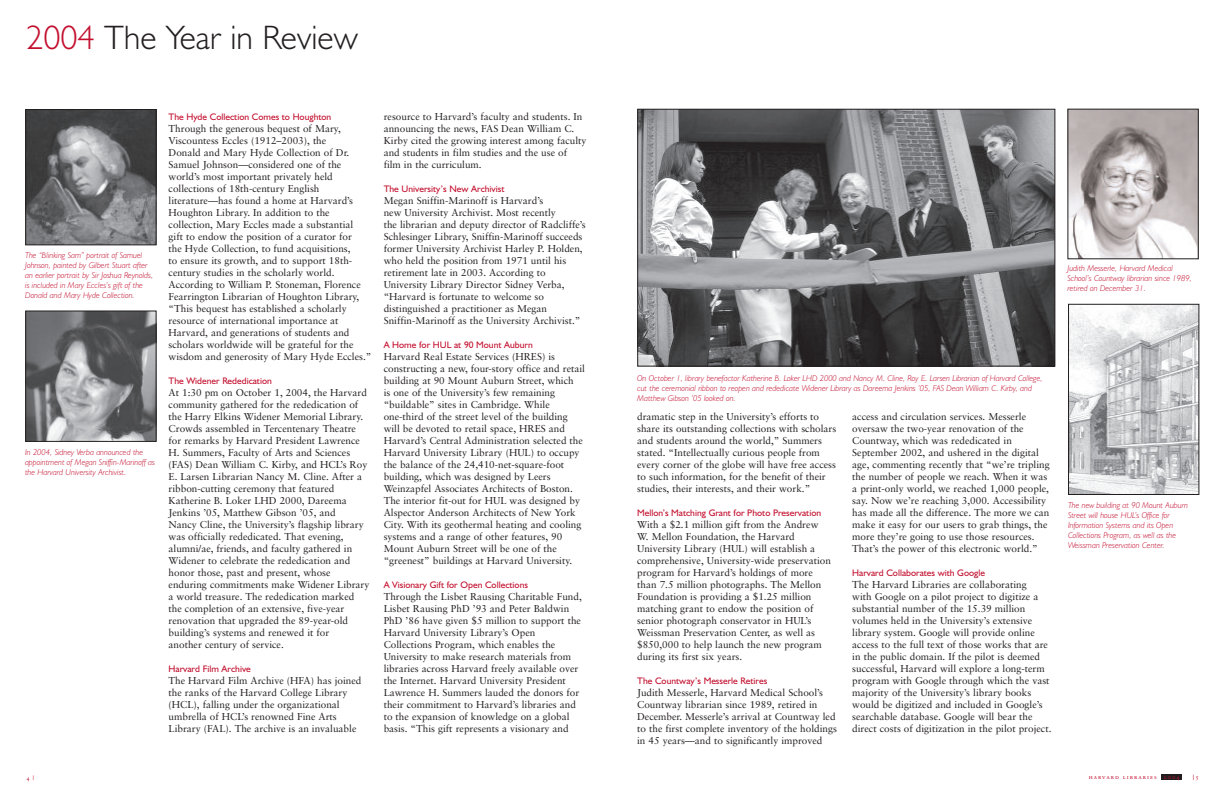
<style>
.page{position:relative;width:1224px;height:792px;background:#fff}
.page>*{position:absolute;margin:0;border:0;box-sizing:border-box;transform-origin:0 0}
.t1{font:300 34px "Humanist 521 BT";color:#231f20}
.t2{font:10px/12px "Sabon";color:#231f20}
.t3{font:9.5px "Humanist 521 BT";color:#c3102f}
.t4{font:italic 300 8.5px/10px "Humanist 521 BT";color:#c3102f}
.t5{font:7px "Sabon Roman SC";color:#c3102f}
.t6{font:6px "Sabon Roman SC";letter-spacing:.165em;color:#c3102f}
.s1{color:#c3102f}
.s2{font-size:6px}
</style>
<div class="page">
<div style="left:1161px;top:775px;width:21px;height:5px;background:#231f20"></div>
<img style="left:27px;top:111px;width:128px;height:132px">
<div style="left:25px;top:109px;width:132px;height:136px;border:1px solid #231f20"></div>
<img style="left:27px;top:312px;width:128px;height:128px">
<div style="left:25px;top:310px;width:132px;height:132px;border:1px solid #231f20"></div>
<img style="left:639px;top:111px;width:414px;height:254px">
<div style="left:637px;top:109px;width:418px;height:258px;border:1px solid #231f20"></div>
<img style="left:1069px;top:111px;width:128px;height:146px">
<div style="left:1067px;top:109px;width:132px;height:150px;border:1px solid #231f20"></div>
<img style="left:1070px;top:306px;width:127px;height:187px">
<div style="left:1068px;top:304px;width:131px;height:191px;border:1px solid #231f20"></div>
<h1 class="t1" style="left:26px;top:26px;width:333px"><span class="s1">2004</span> The Year in Review</h1>
<p class="t4" style="left:25px;top:251px;width:130px">The “Blinking Sam” portrait of Samuel Johnson, painted by Gilbert Stuart after an earlier portrait by Sir Joshua Reynolds, is included in Mary Eccles’s gift of the Donald and Mary Hyde Collection.</p>
<p class="t4" style="left:25px;top:448px;width:132px">In 2004, Sidney Verba announced the appointment of Megan Sniffin-Marinoff as the Harvard University Archivist.</p>
<p class="t3" style="left:169px;top:114px;width:164px">The Hyde Collection Comes to Houghton</p>
<p class="t2" style="left:169px;top:123px;width:204px">Through the generous bequest of Mary, Viscountess Eccles (1912–2003), the<br>Donald and Mary Hyde Collection of Dr.<br>Samuel Johnson—considered one of the world’s most important privately held collections of 18th-century English literature—has found a home at Harvard’s Houghton Library. In addition to the collection, Mary Eccles made a substantial<br>gift to endow the position of a curator for<br>the Hyde Collection, to fund acquisitions,<br>to ensure its growth, and to support 18th&shy;century studies in the scholarly world.<br>According to William P. Stoneman, Florence Fearrington Librarian of Houghton Library, “This bequest has established a scholarly resource of international importance at Harvard, and generations of students and scholars worldwide will be grateful for the wisdom and generosity of Mary Hyde Eccles.”</p>
<p class="t3" style="left:169px;top:378px;width:105px">The Widener Rededication</p>
<p class="t2" style="left:169px;top:387px;width:202px">At 1:30 pm on October 1, 2004, the Harvard community gathered for the rededication of the Harry Elkins Widener Memorial Library.<br>Crowds assembled in Tercentenary Theatre for remarks by Harvard President Lawrence H. Summers, Faculty of Arts and Sciences (FAS) Dean William C. Kirby, and HCL’s Roy E. Larsen Librarian Nancy M. Cline. After a ribbon-cutting ceremony that featured Katherine B. Loker LHD 2000, Dareema Jenkins ’05, Matthew Gibson ’05, and<br>Nancy Cline, the University’s flagship library was officially rededicated. That evening, alumni/ae, friends, and faculty gathered in Widener to celebrate the rededication and honor those, past and present, whose enduring commitments make Widener Library a world treasure. The rededication marked the completion of an extensive, five-year renovation that upgraded the 89-year-old building’s systems and renewed it for<br>another century of service.</p>
<p class="t3" style="left:169px;top:666px;width:84px">Harvard Film Archive</p>
<p class="t2" style="left:169px;top:675px;width:194px">The Harvard Film Archive (HFA) has joined the ranks of the Harvard College Library (HCL), falling under the organizational umbrella of HCL’s renowned Fine Arts Library (FAL). The archive is an invaluable</p>
<p class="t2" style="left:384px;top:111px;width:204px">resource to Harvard’s faculty and students. In announcing the news, FAS Dean William C.<br>Kirby cited the growing interest among faculty and students in film studies and the use of film in the curriculum.</p>
<p class="t3" style="left:384px;top:186px;width:122px">The University’s New Archivist</p>
<p class="t2" style="left:384px;top:195px;width:204px">Megan Sniffin-Marinoff is Harvard’s<br>new University Archivist. Most recently<br>the librarian and deputy director of Radcliffe’s Schlesinger Library, Sniffin-Marinoff succeeds former University Archivist Harley P. Holden, who held the position from 1971 until his retirement late in 2003. According to University Library Director Sidney Verba, “Harvard is fortunate to welcome so distinguished a practitioner as Megan Sniffin-Marinoff as the University Archivist.”</p>
<p class="t3" style="left:384px;top:342px;width:151px">A Home for HUL at 90 Mount Auburn</p>
<p class="t2" style="left:384px;top:351px;width:203px">Harvard Real Estate Services (HRES) is constructing a new, four-story office and retail building at 90 Mount Auburn Street, which<br>is one of the University’s few remaining “buildable” sites in Cambridge. While one-third of the street level of the building will be devoted to retail space, HRES and Harvard’s Central Administration selected the Harvard University Library (HUL) to occupy the balance of the 24,410-net-square-foot building, which was designed by Leers Weinzapfel Associates Architects of Boston.<br>The interior fit-out for HUL was designed by Alspector Anderson Architects of New York City. With its geothermal heating and cooling systems and a range of other features, 90<br>Mount Auburn Street will be one of the “greenest” buildings at Harvard University.</p>
<p class="t3" style="left:384px;top:582px;width:146px">A Visionary Gift for Open Collections</p>
<p class="t2" style="left:384px;top:591px;width:200px">Through the Lisbet Rausing Charitable Fund, Lisbet Rausing PhD ’93 and Peter Baldwin PhD ’86 have given $5 million to support the Harvard University Library’s Open Collections Program, which enables the University to make research materials from libraries across Harvard freely available over the Internet. Harvard University President Lawrence H. Summers lauded the donors for their commitment to Harvard’s libraries and to the expansion of knowledge on a global basis. “This gift represents a visionary and</p>
<p class="t4" style="left:1068px;top:264px;width:126px">Judith Messerle, Harvard Medical<br>School’s Countway librarian since 1989, retired on December 31.</p>
<p class="t4" style="left:637px;top:375px;width:407px">On October 1, library benefactor Katherine B. Loker LHD 2000 and Nancy M. Cline, Roy E. Larsen Librarian of Harvard College, cut the ceremonial ribbon to reopen and rededicate Widener Library as Dareema Jenkins ’05, FAS Dean William C. Kirby, and<br>Matthew Gibson ’05 looked on.</p>
<p class="t2" style="left:637px;top:411px;width:201px">dramatic step in the University’s efforts to share its outstanding collections with scholars and students around the world,” Summers stated. “Intellectually curious people from every corner of the globe will have free access to such information, for the benefit of their studies, their interests, and their work.”</p>
<p class="t3" style="left:637px;top:510px;width:186px">Mellon’s Matching Grant for Photo Preservation</p>
<p class="t2" style="left:637px;top:519px;width:195px">With a $2.1 million gift from the Andrew W. Mellon Foundation, the Harvard University Library (HUL) will establish a comprehensive, University-wide preservation program for Harvard’s holdings of more than 7.5 million photographs. The Mellon Foundation is providing a $1.25 million matching grant to endow the position of senior photograph conservator in HUL’s Weissman Preservation Center, as well as $850,000 to help launch the new program during its first six years.</p>
<p class="t3" style="left:637px;top:678px;width:132px">The Countway’s Messerle Retires</p>
<p class="t2" style="left:637px;top:687px;width:201px">Judith Messerle, Harvard Medical School’s Countway librarian since 1989, retired in December. Messerle’s arrival at Countway led to the first complete inventory of the holdings in 45 years—and to significantly improved</p>
<p class="t2" style="left:852px;top:411px;width:199px">access and circulation services. Messerle oversaw the two-year renovation of the Countway, which was rededicated in September 2002, and ushered in the digital age, commenting recently that “we’re tripling the number of people we reach. When it was a print-only world, we reached 1,000 people, say. Now we’re reaching 3,000. Accessibility has made all the difference. The more we can make it easy for our users to grab things, the more they’re going to use those resources.<br>That’s the power of this electronic world.”</p>
<p class="t3" style="left:852px;top:570px;width:134px">Harvard Collaborates with Google</p>
<p class="t2" style="left:852px;top:579px;width:201px">The Harvard Libraries are collaborating<br>with Google on a pilot project to digitize a substantial number of the 15.39 million volumes held in the University’s extensive library system. Google will provide online access to the full text of those works that are in the public domain. If the pilot is deemed successful, Harvard will explore a long-term program with Google through which the vast majority of the University’s library books would be digitized and included in Google’s searchable database. Google will bear the direct costs of digitization in the pilot project.</p>
<p class="t4" style="left:1068px;top:501px;width:122px">The new building at 90 Mount Auburn Street will house HUL’s Office for Information Systems and its Open Collections Program, as well as the Weissman Preservation Center.</p>
<p class="t6" style="left:27px;top:775px;width:9px">4 |</p>
<p class="t6" style="left:1089px;top:774px;width:93px">harvard libraries 2004</p>
<p class="t5" style="left:1193px;top:775px;width:8px">|<span class="s2">5</span></p>
</div>
